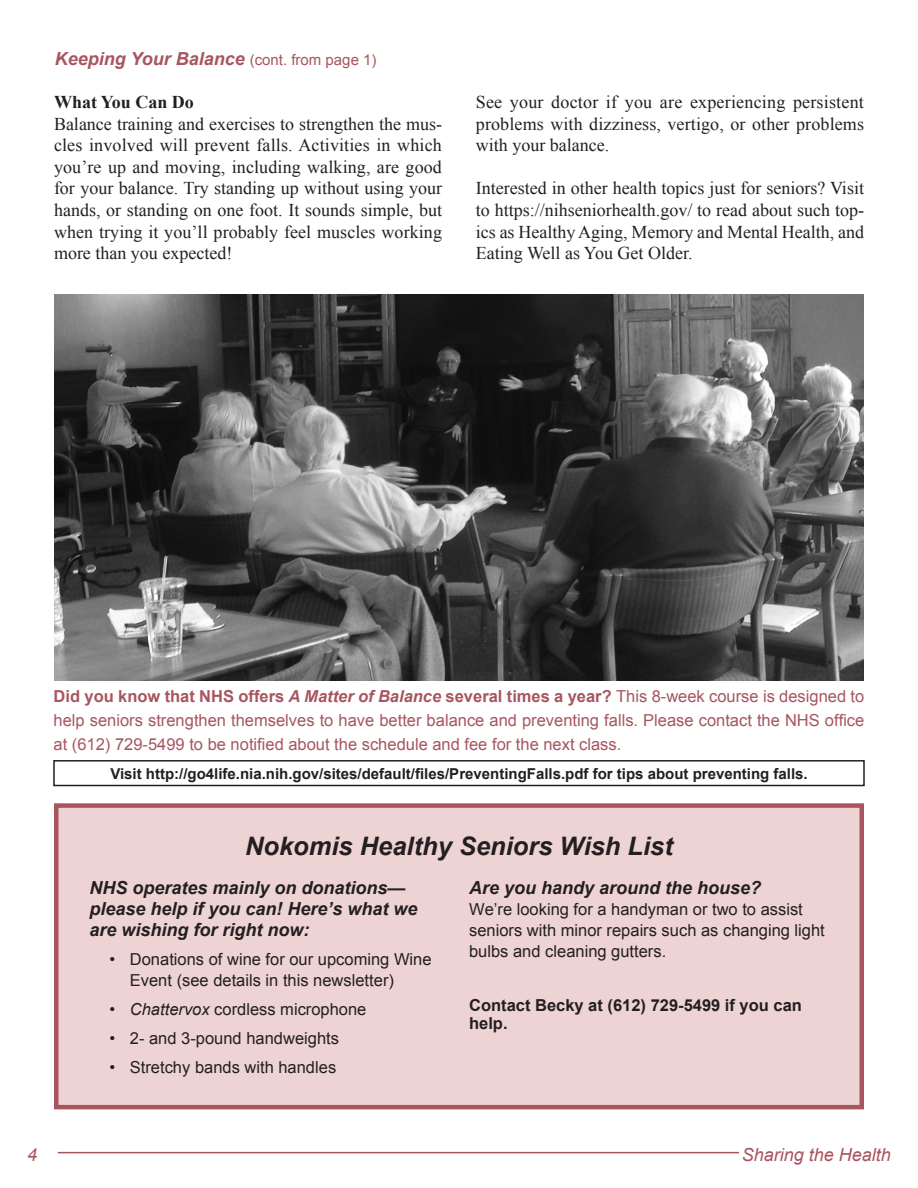
<style>
.page{position:relative;width:918px;height:1188px;background:#fff}
.page>*{position:absolute;margin:0;border:0;box-sizing:border-box;transform-origin:0 0}
.t1{font:italic 700 25.5px "Arial";color:#231f20}
.t2{font:18px/21.6px "Times New Roman";color:#231f20;text-align:justify}
.t3{font:italic 700 18px/21px "Arial";color:#231f20}
.t4{font:italic 700 18px "Arial";color:#a8555f}
.t5{font:italic 18px "Arial";color:#a8555f}
.t6{font:700 18px "Times New Roman";color:#231f20}
.t7{font:16.5px/21px "Arial";color:#231f20}
.t8{font:16.5px/24px "Arial";color:#a8555f;text-align:justify}
.t9{font:700 16.5px/18.8px "Arial";color:#231f20}
.t10{font:700 15px "Arial";color:#231f20}
.s1{font-weight:400;font-style:normal;font-size:15px}
.s2{font-weight:700}
.s3{font-weight:700;font-style:italic}
.s4{font-style:italic}
</style>
<div class="page">
<hr style="left:58px;top:1152px;width:681px;height:1px;background:#a8555f">
<div style="left:56px;top:806px;width:806px;height:301px;background:#eed3d5"></div>
<div style="left:54px;top:803px;width:810px;height:306px;border:4px solid #a8555f"></div>
<img style="left:54px;top:295px;width:810px;height:386px">
<div style="left:53px;top:760px;width:812px;height:26px;border:2px solid #231f20"></div>
<p class="t4" style="left:55px;top:47px;width:323px">Keeping Your Balance <span class="s1">(cont. from page 1)</span></p>
<p class="t6" style="left:54px;top:90px;width:141px">What You Can Do</p>
<p class="t2" style="left:54px;top:113px;width:390px">Balance training and exercises to strengthen the mus&shy;cles involved will prevent falls. Activities in which you’re up and moving, including walking, are good for your balance. Try standing up without using your hands, or standing on one foot. It sounds simple, but when trying it you’ll probably feel muscles working more than you expected!</p>
<p class="t2" style="left:476px;top:91px;width:390px">See your doctor if you are experiencing persistent problems with dizziness, vertigo, or other problems with your balance.</p>
<p class="t2" style="left:476px;top:177px;width:390px">Interested in other health topics just for seniors? Visit to https://nihseniorhealth.gov/ to read about such top&shy;ics as Healthy Aging, Memory and Mental Health, and Eating Well as You Get Older.</p>
<p class="t8" style="left:54px;top:684px;width:812px"><span class="s2">Did you know that NHS offers</span> <span class="s3">A Matter of Balance</span> <span class="s2">several times a year?</span> This 8-week course is designed to help seniors strengthen themselves to have better balance and preventing falls. Please contact the NHS office at (612) 729-5499 to be notified about the schedule and fee for the next class.</p>
<p class="t10" style="left:110px;top:763px;width:699px">Visit http://go4life.nia.nih.gov/sites/default/files/PreventingFalls.pdf for tips about preventing falls.</p>
<p class="t1" style="left:245px;top:829px;width:429px">Nokomis Healthy Seniors Wish List</p>
<p class="t3" style="left:89px;top:878px;width:330px">NHS operates mainly on donations— please help if you can! Here’s what we are wishing for right now:</p>
<p class="t7" style="left:130px;top:949px;width:303px;text-indent:-20px">• Donations of wine for our upcoming Wine<br>Event (see details in this newsletter)</p>
<p class="t7" style="left:110px;top:999px;width:258px"><span class="s4">• Chattervox</span> cordless microphone</p>
<p class="t7" style="left:110px;top:1028px;width:231px">• 2- and 3-pound handweights</p>
<p class="t7" style="left:110px;top:1057px;width:228px">• Stretchy bands with handles</p>
<p class="t3" style="left:469px;top:878px;width:294px">Are you handy around the house?</p>
<p class="t7" style="left:469px;top:899px;width:357px">We’re looking for a handyman or two to assist seniors with minor repairs such as changing light bulbs and cleaning gutters.</p>
<p class="t9" style="left:469px;top:996px;width:334px">Contact Becky at (612) 729-5499 if you can help.</p>
<p class="t5" style="left:27px;top:1143px;width:12px">4</p>
<p class="t5" style="left:742px;top:1143px;width:151px">Sharing the Health</p>
</div>
